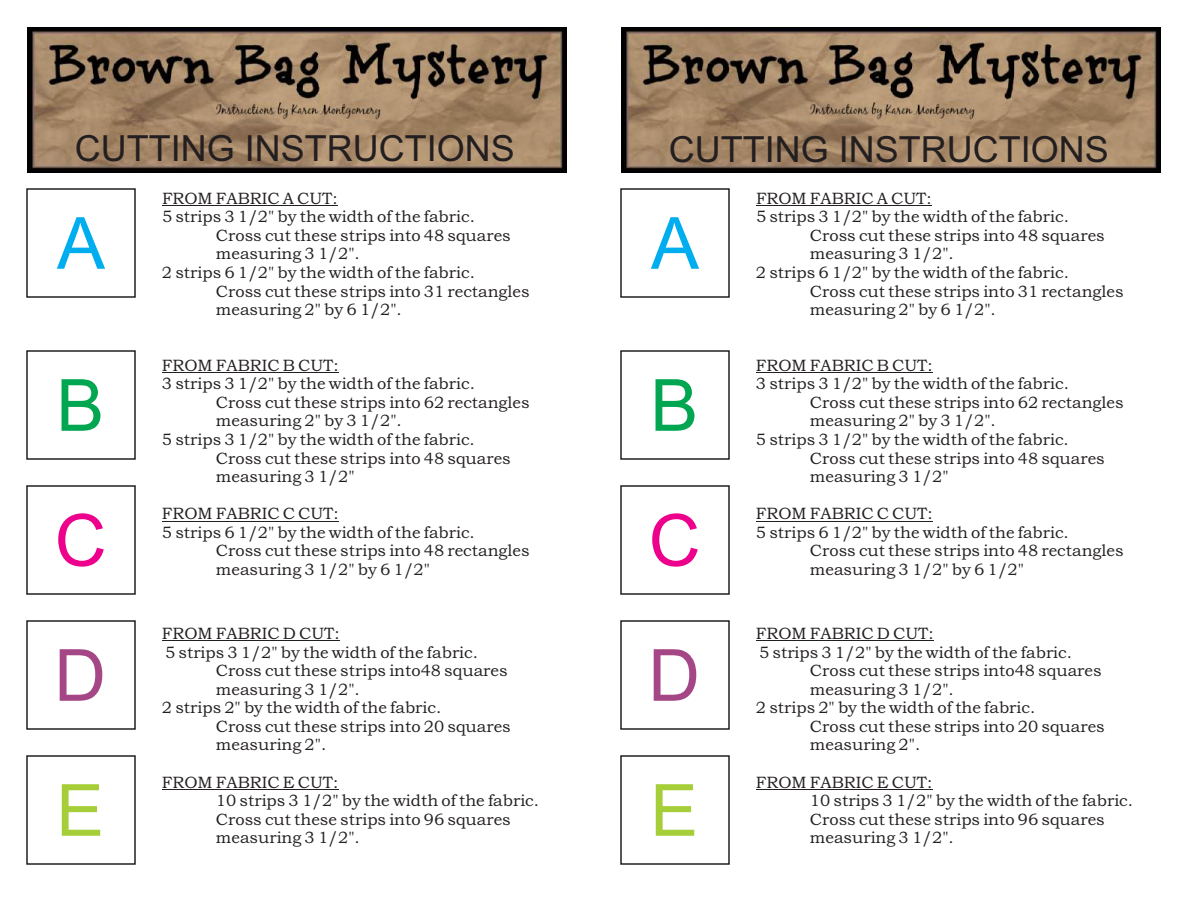
<style>
.page{position:relative;width:1188px;height:918px;background:#fff}
.page>*{position:absolute;margin:0;border:0;box-sizing:border-box;transform-origin:0 0}
.t1{font:72px "Arial";color:#00aeef}
.t2{font:72px "Arial";color:#00a650}
.t3{font:72px "Arial";color:#ec008c}
.t4{font:72px "Arial";color:#a54786}
.t5{font:72px "Arial";color:#a6ce39}
.t6{font:36px "Arial";color:#231f20}
.t7{font:16.5px/18.6px "Bookman Old Style";color:#231f20}
</style>
<div class="page">
<img style="left:27px;top:27px;width:540px;height:145px">
<img style="left:621px;top:27px;width:540px;height:145px">
<hr style="left:756px;top:205px;width:176px;height:1px;background:#231f20">
<hr style="left:756px;top:372px;width:177px;height:1px;background:#231f20">
<hr style="left:756px;top:521px;width:177px;height:1px;background:#231f20">
<hr style="left:756px;top:641px;width:178px;height:1px;background:#231f20">
<hr style="left:756px;top:789px;width:176px;height:1px;background:#231f20">
<hr style="left:162px;top:205px;width:176px;height:1px;background:#231f20">
<hr style="left:162px;top:372px;width:177px;height:1px;background:#231f20">
<hr style="left:162px;top:521px;width:177px;height:1px;background:#231f20">
<hr style="left:162px;top:641px;width:178px;height:1px;background:#231f20">
<hr style="left:162px;top:789px;width:176px;height:1px;background:#231f20">
<div style="left:620px;top:188px;width:110px;height:110px;border:2px solid #231f20"></div>
<div style="left:26px;top:188px;width:110px;height:110px;border:2px solid #231f20"></div>
<div style="left:620px;top:350px;width:110px;height:110px;border:2px solid #231f20"></div>
<div style="left:26px;top:350px;width:110px;height:110px;border:2px solid #231f20"></div>
<div style="left:620px;top:485px;width:110px;height:110px;border:2px solid #231f20"></div>
<div style="left:26px;top:485px;width:110px;height:110px;border:2px solid #231f20"></div>
<div style="left:620px;top:620px;width:110px;height:110px;border:2px solid #231f20"></div>
<div style="left:26px;top:620px;width:110px;height:110px;border:2px solid #231f20"></div>
<div style="left:620px;top:755px;width:110px;height:110px;border:2px solid #231f20"></div>
<div style="left:26px;top:755px;width:110px;height:110px;border:2px solid #231f20"></div>
<h2 class="t6" style="left:75px;top:135px;width:441px">CUTTING INSTRUCTIONS</h2>
<h2 class="t6" style="left:669px;top:135px;width:441px">CUTTING INSTRUCTIONS</h2>
<p class="t7" style="left:756px;top:190px;width:177px">FROM FABRIC A CUT:</p>
<p class="t7" style="left:756px;top:209px;width:314px">5 strips 3 1/2" by the width of the fabric.</p>
<p class="t7" style="left:810px;top:228px;width:296px">Cross cut these strips into 48 squares</p>
<p class="t7" style="left:810px;top:246px;width:145px">measuring 3 1/2".</p>
<p class="t7" style="left:756px;top:265px;width:314px">2 strips 6 1/2" by the width of the fabric.</p>
<p class="t7" style="left:810px;top:283px;width:315px">Cross cut these strips into 31 rectangles</p>
<p class="t7" style="left:810px;top:302px;width:187px">measuring 2" by 6 1/2".</p>
<p class="t7" style="left:162px;top:190px;width:177px">FROM FABRIC A CUT:</p>
<p class="t7" style="left:162px;top:209px;width:314px">5 strips 3 1/2" by the width of the fabric.</p>
<p class="t7" style="left:216px;top:228px;width:296px">Cross cut these strips into 48 squares</p>
<p class="t7" style="left:216px;top:246px;width:145px">measuring 3 1/2".</p>
<p class="t7" style="left:162px;top:265px;width:314px">2 strips 6 1/2" by the width of the fabric.</p>
<p class="t7" style="left:216px;top:283px;width:315px">Cross cut these strips into 31 rectangles</p>
<p class="t7" style="left:216px;top:302px;width:187px">measuring 2" by 6 1/2".</p>
<h1 class="t1" style="left:57px;top:216px;width:50px">A</h1>
<h1 class="t1" style="left:651px;top:216px;width:50px">A</h1>
<p class="t7" style="left:162px;top:357px;width:178px">FROM FABRIC B CUT:</p>
<p class="t7" style="left:162px;top:376px;width:314px">3 strips 3 1/2" by the width of the fabric.</p>
<p class="t7" style="left:216px;top:395px;width:315px">Cross cut these strips into 62 rectangles</p>
<p class="t7" style="left:216px;top:413px;width:187px">measuring 2" by 3 1/2".</p>
<p class="t7" style="left:162px;top:432px;width:314px">5 strips 3 1/2" by the width of the fabric.</p>
<p class="t7" style="left:216px;top:450px;width:296px">Cross cut these strips into 48 squares</p>
<p class="t7" style="left:216px;top:469px;width:140px">measuring 3 1/2"</p>
<p class="t7" style="left:162px;top:506px;width:178px">FROM FABRIC C CUT:</p>
<p class="t7" style="left:162px;top:525px;width:314px">5 strips 6 1/2" by the width of the fabric.</p>
<p class="t7" style="left:216px;top:543px;width:315px">Cross cut these strips into 48 rectangles</p>
<p class="t7" style="left:216px;top:562px;width:216px">measuring 3 1/2" by 6 1/2"</p>
<h1 class="t2" style="left:56px;top:378px;width:50px">B</h1>
<h1 class="t2" style="left:650px;top:378px;width:50px">B</h1>
<h1 class="t3" style="left:55px;top:513px;width:53px">C</h1>
<h1 class="t3" style="left:649px;top:513px;width:53px">C</h1>
<p class="t7" style="left:162px;top:626px;width:179px">FROM FABRIC D CUT:</p>
<p class="t7" style="left:165px;top:644px;width:314px">5 strips 3 1/2" by the width of the fabric.</p>
<p class="t7" style="left:216px;top:663px;width:293px">Cross cut these strips into48 squares</p>
<p class="t7" style="left:216px;top:681px;width:145px">measuring 3 1/2".</p>
<p class="t7" style="left:162px;top:700px;width:281px">2 strips 2" by the width of the fabric.</p>
<p class="t7" style="left:216px;top:719px;width:296px">Cross cut these strips into 20 squares</p>
<p class="t7" style="left:216px;top:737px;width:112px">measuring 2".</p>
<p class="t7" style="left:216px;top:774px;width:325px;text-indent:-54px">FROM FABRIC E CUT:<br>10 strips 3 1/2" by the width of the fabric.<br>Cross cut these strips into 96 squares measuring 3 1/2".</p>
<h1 class="t4" style="left:54px;top:648px;width:53px">D</h1>
<h1 class="t4" style="left:648px;top:648px;width:53px">D</h1>
<h1 class="t5" style="left:56px;top:783px;width:50px">E</h1>
<h1 class="t5" style="left:650px;top:783px;width:50px">E</h1>
<p class="t7" style="left:756px;top:357px;width:178px">FROM FABRIC B CUT:</p>
<p class="t7" style="left:756px;top:376px;width:314px">3 strips 3 1/2" by the width of the fabric.</p>
<p class="t7" style="left:810px;top:395px;width:315px">Cross cut these strips into 62 rectangles</p>
<p class="t7" style="left:810px;top:413px;width:187px">measuring 2" by 3 1/2".</p>
<p class="t7" style="left:756px;top:432px;width:314px">5 strips 3 1/2" by the width of the fabric.</p>
<p class="t7" style="left:810px;top:450px;width:296px">Cross cut these strips into 48 squares</p>
<p class="t7" style="left:810px;top:469px;width:140px">measuring 3 1/2"</p>
<p class="t7" style="left:756px;top:506px;width:178px">FROM FABRIC C CUT:</p>
<p class="t7" style="left:756px;top:525px;width:314px">5 strips 6 1/2" by the width of the fabric.</p>
<p class="t7" style="left:810px;top:543px;width:315px">Cross cut these strips into 48 rectangles</p>
<p class="t7" style="left:810px;top:562px;width:216px">measuring 3 1/2" by 6 1/2"</p>
<p class="t7" style="left:756px;top:626px;width:179px">FROM FABRIC D CUT:</p>
<p class="t7" style="left:759px;top:644px;width:314px">5 strips 3 1/2" by the width of the fabric.</p>
<p class="t7" style="left:810px;top:663px;width:293px">Cross cut these strips into48 squares</p>
<p class="t7" style="left:810px;top:681px;width:145px">measuring 3 1/2".</p>
<p class="t7" style="left:756px;top:700px;width:281px">2 strips 2" by the width of the fabric.</p>
<p class="t7" style="left:810px;top:719px;width:296px">Cross cut these strips into 20 squares</p>
<p class="t7" style="left:810px;top:737px;width:112px">measuring 2".</p>
<p class="t7" style="left:810px;top:774px;width:325px;text-indent:-54px">FROM FABRIC E CUT:<br>10 strips 3 1/2" by the width of the fabric.<br>Cross cut these strips into 96 squares measuring 3 1/2".</p>
</div>
